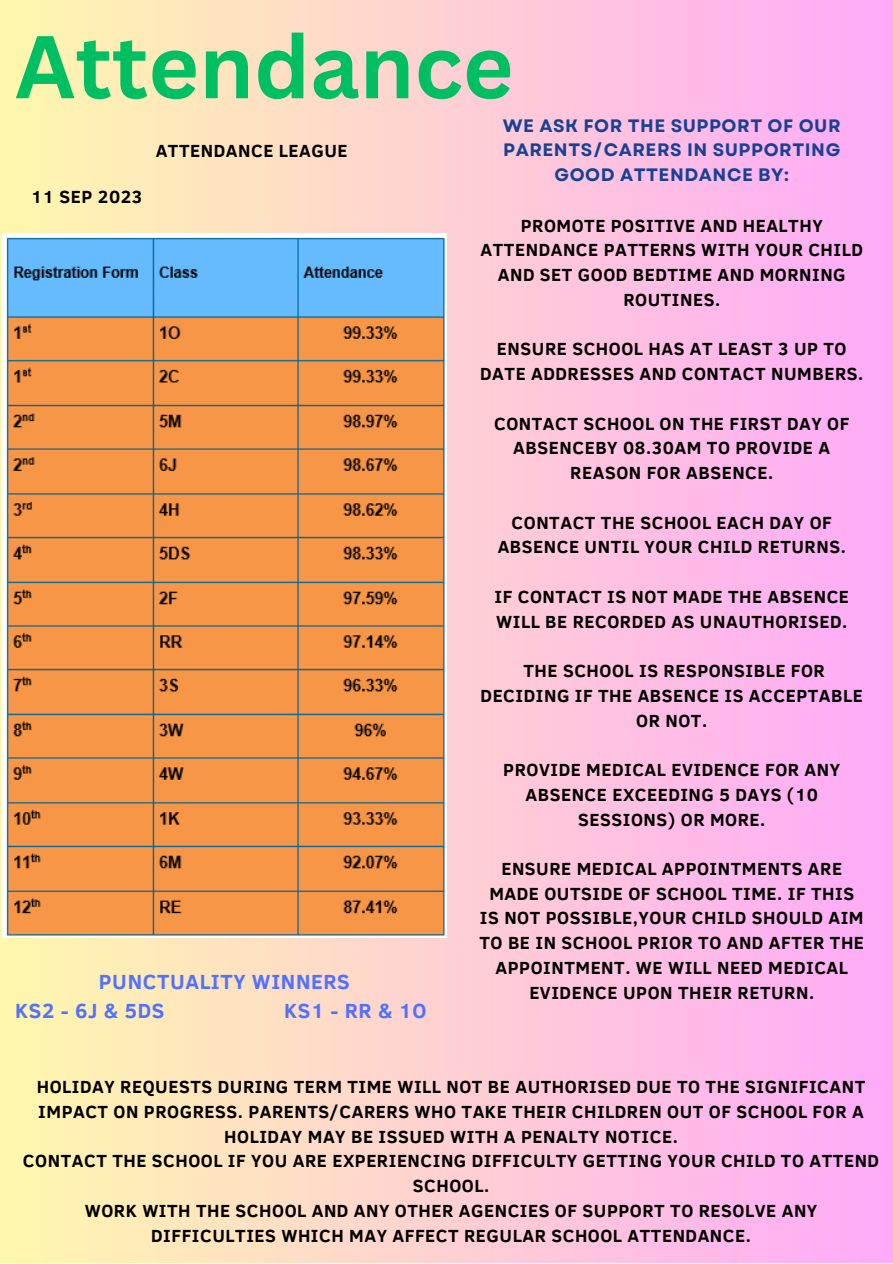
<style>
.page{position:relative;width:893px;height:1264px;background:#fff}
.page>*{position:absolute;margin:0;border:0;box-sizing:border-box;transform-origin:0 0}
.t1{font:700 86.85px "Canva Sans";color:#00bf63}
.t2{font:700 21px "Clear Sans";letter-spacing:.03em;color:#5271ff}
.t3{font:700 18px/24.8px "Clear Sans";letter-spacing:.03em;color:#000;text-align:center}
.t4{font:700 18px/24.8px "Garet";letter-spacing:.03em;color:#174294;text-align:center}
</style>
<div class="page">
<div style="left:0;top:0;width:892px;height:1262px;background:linear-gradient(to right,#fff7ad,#ffaaf8)"></div>
<img style="left:2px;top:234px;width:444px;height:703px">
<p class="t1" style="left:15px;top:5px;width:500px">Attendance</p>
<p class="t3" style="left:31px;top:184px;width:113px">11 SEP 2023</p>
<p class="t3" style="left:156px;top:138px;width:193px">ATTENDANCE LEAGUE</p>
<p class="t2" style="left:99px;top:966px;width:252px">PUNCTUALITY WINNERS</p>
<p class="t2" style="left:15px;top:995px;width:151px">KS2 - 6J &amp; 5DS</p>
<p class="t2" style="left:284px;top:995px;width:144px">KS1 - RR &amp; 1O</p>
<p class="t4" style="left:503px;top:113px;width:339px">WE ASK FOR THE SUPPORT OF OUR<br>PARENTS/CARERS IN SUPPORTING<br>GOOD ATTENDANCE BY:</p>
<p class="t3" style="left:480px;top:212px;width:384px">PROMOTE POSITIVE AND HEALTHY<br>ATTENDANCE PATTERNS WITH YOUR CHILD<br>AND SET GOOD BEDTIME AND MORNING<br>ROUTINES.</p>
<p class="t3" style="left:480px;top:336px;width:384px">ENSURE SCHOOL HAS AT LEAST 3 UP TO<br>DATE ADDRESSES AND CONTACT NUMBERS.</p>
<p class="t3" style="left:494px;top:410px;width:357px">CONTACT SCHOOL ON THE FIRST DAY OF<br>ABSENCEBY 08.30AM TO PROVIDE A<br>REASON FOR ABSENCE.</p>
<p class="t3" style="left:497px;top:509px;width:349px">CONTACT THE SCHOOL EACH DAY OF<br>ABSENCE UNTIL YOUR CHILD RETURNS.</p>
<p class="t3" style="left:494px;top:583px;width:356px;text-align:left">IF CONTACT IS NOT MADE THE ABSENCE<br>WILL BE RECORDED AS UNAUTHORISED.</p>
<p class="t3" style="left:480px;top:657px;width:384px">THE SCHOOL IS RESPONSIBLE FOR<br>DECIDING IF THE ABSENCE IS ACCEPTABLE<br>OR NOT.</p>
<p class="t3" style="left:503px;top:756px;width:338px">PROVIDE MEDICAL EVIDENCE FOR ANY<br>ABSENCE EXCEEDING 5 DAYS (10<br>SESSIONS) OR MORE.</p>
<p class="t3" style="left:479px;top:855px;width:386px">ENSURE MEDICAL APPOINTMENTS ARE MADE OUTSIDE OF SCHOOL TIME. IF THIS IS NOT POSSIBLE,YOUR CHILD SHOULD AIM TO BE IN SCHOOL PRIOR TO AND AFTER THE APPOINTMENT. WE WILL NEED MEDICAL EVIDENCE UPON THEIR RETURN.</p>
<p class="t3" style="left:37px;top:1073px;width:829px">HOLIDAY REQUESTS DURING TERM TIME WILL NOT BE AUTHORISED DUE TO THE SIGNIFICANT<br>IMPACT ON PROGRESS. PARENTS/CARERS WHO TAKE THEIR CHILDREN OUT OF SCHOOL FOR A<br>HOLIDAY MAY BE ISSUED WITH A PENALTY NOTICE.</p>
<p class="t3" style="left:23px;top:1147px;width:857px">CONTACT THE SCHOOL IF YOU ARE EXPERIENCING DIFFICULTY GETTING YOUR CHILD TO ATTEND<br>SCHOOL.</p>
<p class="t3" style="left:85px;top:1197px;width:734px">WORK WITH THE SCHOOL AND ANY OTHER AGENCIES OF SUPPORT TO RESOLVE ANY<br>DIFFICULTIES WHICH MAY AFFECT REGULAR SCHOOL ATTENDANCE.</p>
</div>
